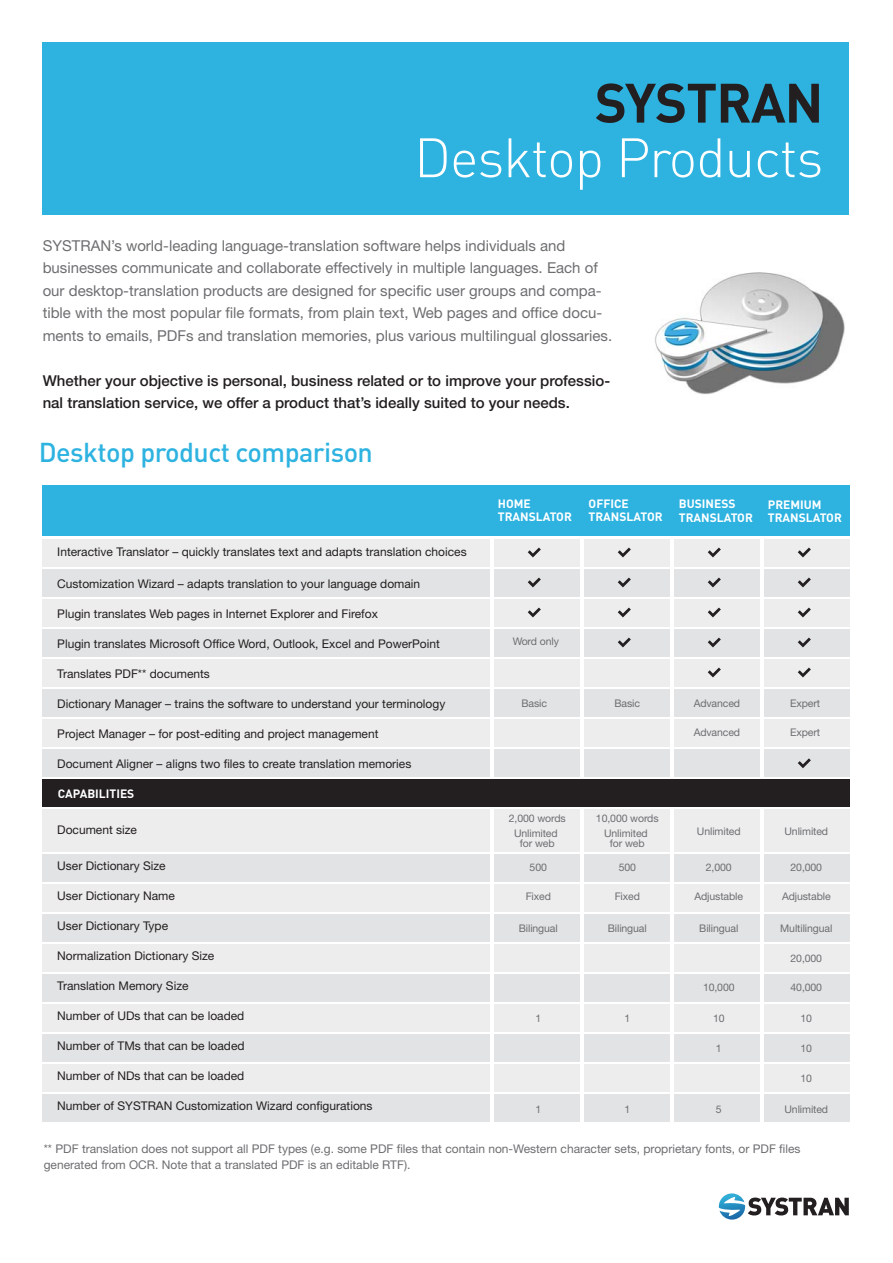
<style>
.page{position:relative;width:893px;height:1263px;background:#fff}
.page>*{position:absolute;margin:0;border:0;box-sizing:border-box;transform-origin:0 0}
.t1{font:300 54.6px "DIN";letter-spacing:-.02em;color:#fff}
.t2{font:700 54.6px "DIN";letter-spacing:-.02em;color:#231f20}
.t3{font:500 27px "DIN";letter-spacing:-.02em;color:#2eb3e1}
.t4{font:15px/22.5px "Helvetica Neue LT Std";color:#6d6e70}
.t5{font:500 15px/22.5px "Helvetica Neue LT Std";color:#231f20}
.t6{font:12px "Helvetica Neue LT Std";color:#231f20}
.t7{font:12px/16.5px "Helvetica Neue LT Std";color:#6d6e70}
.t8{font:700 12px/13.5px "DIN";color:#fff}
.t9{font:10.5px/15px "Helvetica Neue LT Std";letter-spacing:-.01em;color:#6d6e70;text-align:center}
</style>
<div class="page">
<div style="left:43px;top:42px;width:806px;height:172px;background:#2eb3e1"></div>
<div style="left:42px;top:539px;width:807px;height:28px;background:#ededee"></div>
<div style="left:42px;top:569px;width:807px;height:28px;background:#e2e3e4"></div>
<div style="left:42px;top:599px;width:807px;height:28px;background:#ededee"></div>
<div style="left:42px;top:629px;width:807px;height:28px;background:#e2e3e4"></div>
<div style="left:42px;top:689px;width:807px;height:28px;background:#e2e3e4"></div>
<div style="left:42px;top:719px;width:807px;height:28px;background:#ededee"></div>
<div style="left:42px;top:749px;width:807px;height:28px;background:#e2e3e4"></div>
<div style="left:42px;top:809px;width:807px;height:43px;background:#ededee"></div>
<div style="left:42px;top:854px;width:807px;height:28px;background:#e2e3e4"></div>
<div style="left:42px;top:884px;width:807px;height:28px;background:#ededee"></div>
<div style="left:42px;top:914px;width:807px;height:28px;background:#e2e3e4"></div>
<div style="left:42px;top:944px;width:807px;height:28px;background:#ededee"></div>
<div style="left:42px;top:974px;width:807px;height:28px;background:#e2e3e4"></div>
<div style="left:42px;top:1004px;width:807px;height:28px;background:#ededee"></div>
<div style="left:42px;top:1034px;width:807px;height:28px;background:#e2e3e4"></div>
<div style="left:42px;top:1064px;width:807px;height:28px;background:#ededee"></div>
<div style="left:42px;top:1094px;width:807px;height:28px;background:#e2e3e4"></div>
<div style="left:42px;top:659px;width:807px;height:28px;background:#ededee"></div>
<div style="left:42px;top:485px;width:807px;height:50px;background:#2eb3e1"></div>
<hr style="left:491px;top:537px;width:3px;height:591px;background:#fff">
<hr style="left:581px;top:537px;width:3px;height:591px;background:#fff">
<hr style="left:670px;top:537px;width:3px;height:591px;background:#fff">
<hr style="left:760px;top:537px;width:3px;height:591px;background:#fff">
<svg style="left:528px;top:547px;width:13px;height:10px"></svg>
<svg style="left:618px;top:547px;width:13px;height:10px"></svg>
<svg style="left:708px;top:547px;width:13px;height:10px"></svg>
<svg style="left:798px;top:547px;width:13px;height:10px"></svg>
<svg style="left:528px;top:577px;width:13px;height:10px"></svg>
<svg style="left:618px;top:577px;width:13px;height:10px"></svg>
<svg style="left:708px;top:577px;width:13px;height:10px"></svg>
<svg style="left:798px;top:577px;width:13px;height:10px"></svg>
<svg style="left:528px;top:607px;width:13px;height:10px"></svg>
<svg style="left:618px;top:607px;width:13px;height:10px"></svg>
<svg style="left:708px;top:607px;width:13px;height:10px"></svg>
<svg style="left:798px;top:607px;width:13px;height:10px"></svg>
<svg style="left:618px;top:637px;width:13px;height:10px"></svg>
<svg style="left:708px;top:637px;width:13px;height:10px"></svg>
<svg style="left:798px;top:637px;width:13px;height:10px"></svg>
<svg style="left:708px;top:667px;width:13px;height:10px"></svg>
<svg style="left:798px;top:667px;width:13px;height:10px"></svg>
<svg style="left:798px;top:758px;width:13px;height:10px"></svg>
<div style="left:42px;top:779px;width:807px;height:28px;background:#231f20"></div>
<img style="left:655px;top:272px;width:190px;height:122px">
<svg style="left:719px;top:1193px;width:130px;height:26px"></svg>
<h1 class="t2" style="left:595px;top:84px;width:230px">SYSTRAN</h1>
<h1 class="t1" style="left:414px;top:126px;width:411px">Desktop Products</h1>
<p class="t4" style="left:43px;top:236px;width:571px">SYSTRAN’s world-leading language-translation software helps individuals and businesses communicate and collaborate effectively in multiple languages. Each of our desktop-translation products are designed for specific user groups and compa&shy;tible with the most popular file formats, from plain text, Web pages and office docu&shy;ments to emails, PDFs and translation memories, plus various multilingual glossaries.</p>
<p class="t5" style="left:43px;top:369px;width:569px">Whether your objective is personal, business related or to improve your professio&shy;nal translation service, we offer a product that’s ideally suited to your needs.</p>
<h2 class="t3" style="left:39px;top:437px;width:336px">Desktop product comparison</h2>
<p class="t6" style="left:57px;top:547px;width:411px">Interactive Translator – quickly translates text and adapts translation choices</p>
<p class="t6" style="left:57px;top:579px;width:364px">Customization Wizard – adapts translation to your language domain</p>
<p class="t6" style="left:57px;top:609px;width:322px">Plugin translates Web pages in Internet Explorer and Firefox</p>
<p class="t6" style="left:57px;top:639px;width:384px">Plugin translates Microsoft Office Word, Outlook, Excel and PowerPoint</p>
<p class="t6" style="left:57px;top:669px;width:154px">Translates PDF** documents</p>
<p class="t6" style="left:57px;top:699px;width:390px">Dictionary Manager – trains the software to understand your terminology</p>
<p class="t6" style="left:57px;top:729px;width:323px">Project Manager – for post-editing and project management</p>
<p class="t6" style="left:57px;top:759px;width:356px">Document Aligner – aligns two files to create translation memories</p>
<p class="t8" style="left:58px;top:788px;width:78px">CAPABILITIES</p>
<p class="t8" style="left:498px;top:498px;width:76px">HOME<br>TRANSLATOR</p>
<p class="t8" style="left:589px;top:498px;width:76px">OFFICE<br>TRANSLATOR</p>
<p class="t8" style="left:679px;top:498px;width:76px">BUSINESS<br>TRANSLATOR</p>
<p class="t8" style="left:768px;top:499px;width:76px">PREMIUM<br>TRANSLATOR</p>
<p class="t9" style="left:513px;top:635px;width:48px">Word only</p>
<p class="t9" style="left:521px;top:697px;width:27px">Basic</p>
<p class="t9" style="left:614px;top:697px;width:27px">Basic</p>
<p class="t9" style="left:694px;top:697px;width:48px">Advanced</p>
<p class="t9" style="left:790px;top:697px;width:31px">Expert</p>
<p class="t9" style="left:694px;top:726px;width:48px">Advanced</p>
<p class="t9" style="left:790px;top:726px;width:31px">Expert</p>
<p class="t9" style="left:509px;top:812px;width:58px">2,000 words<br>Unlimited</p>
<p class="t9" style="left:520px;top:837px;width:36px">for web</p>
<p class="t9" style="left:596px;top:812px;width:64px">10,000 words<br>Unlimited</p>
<p class="t9" style="left:610px;top:837px;width:36px">for web</p>
<p class="t6" style="left:57px;top:825px;width:81px">Document size</p>
<p class="t6" style="left:57px;top:862px;width:110px">User Dictionary Size</p>
<p class="t6" style="left:57px;top:892px;width:119px">User Dictionary Name</p>
<p class="t6" style="left:57px;top:922px;width:112px">User Dictionary Type</p>
<p class="t6" style="left:57px;top:952px;width:159px">Normalization Dictionary Size</p>
<p class="t6" style="left:57px;top:982px;width:133px">Translation Memory Size</p>
<p class="t6" style="left:57px;top:1012px;width:189px">Number of UDs that can be loaded</p>
<p class="t6" style="left:57px;top:1042px;width:189px">Number of TMs that can be loaded</p>
<p class="t6" style="left:57px;top:1072px;width:189px">Number of NDs that can be loaded</p>
<p class="t6" style="left:57px;top:1102px;width:317px">Number of SYSTRAN Customization Wizard configurations</p>
<p class="t7" style="left:44px;top:1141px;width:758px">** PDF translation does not support all PDF types (e.g. some PDF files that contain non-Western character sets, proprietary fonts, or PDF files generated from OCR. Note that a translated PDF is an editable RTF).</p>
<p class="t9" style="left:697px;top:825px;width:45px">Unlimited</p>
<p class="t9" style="left:784px;top:825px;width:45px">Unlimited</p>
<p class="t9" style="left:530px;top:861px;width:19px">500</p>
<p class="t9" style="left:790px;top:861px;width:33px">20,000</p>
<p class="t9" style="left:619px;top:861px;width:19px">500</p>
<p class="t9" style="left:706px;top:861px;width:27px">2,000</p>
<p class="t9" style="left:526px;top:890px;width:27px">Fixed</p>
<p class="t9" style="left:782px;top:890px;width:50px">Adjustable</p>
<p class="t9" style="left:615px;top:890px;width:27px">Fixed</p>
<p class="t9" style="left:694px;top:890px;width:50px">Adjustable</p>
<p class="t9" style="left:519px;top:922px;width:41px">Bilingual</p>
<p class="t9" style="left:780px;top:922px;width:54px">Multilingual</p>
<p class="t9" style="left:608px;top:922px;width:41px">Bilingual</p>
<p class="t9" style="left:699px;top:922px;width:41px">Bilingual</p>
<p class="t9" style="left:790px;top:952px;width:33px">20,000</p>
<p class="t9" style="left:703px;top:981px;width:33px">10,000</p>
<p class="t9" style="left:790px;top:981px;width:33px">40,000</p>
<p class="t9" style="left:535px;top:1012px;width:7px">1</p>
<p class="t9" style="left:800px;top:1012px;width:13px">10</p>
<p class="t9" style="left:624px;top:1012px;width:7px">1</p>
<p class="t9" style="left:713px;top:1012px;width:13px">10</p>
<p class="t9" style="left:716px;top:1042px;width:7px">1</p>
<p class="t9" style="left:800px;top:1042px;width:13px">10</p>
<p class="t9" style="left:800px;top:1071px;width:13px">10</p>
<p class="t9" style="left:535px;top:1103px;width:7px">1</p>
<p class="t9" style="left:784px;top:1103px;width:45px">Unlimited</p>
<p class="t9" style="left:624px;top:1103px;width:7px">1</p>
<p class="t9" style="left:716px;top:1103px;width:7px">5</p>
</div>
